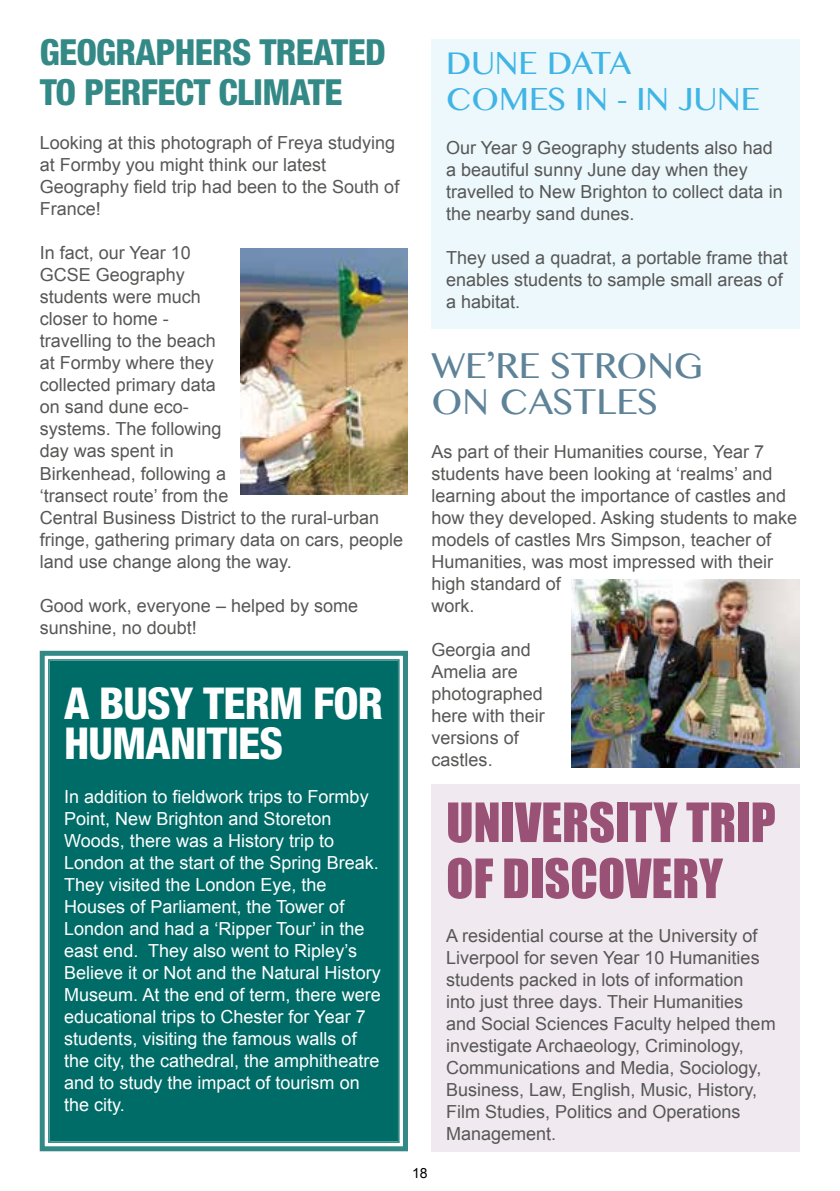
<style>
.page{position:relative;width:840px;height:1191px;background:#fff}
.page>*{position:absolute;margin:0;border:0;box-sizing:border-box;transform-origin:0 0}
.t1{font:50px/56px "Impact";color:#995276}
.t2{font:800 condensed 44px/40px "Helvetica Neue LT Std";letter-spacing:-.02em;color:#fff}
.t3{font:800 condensed 36px/40px "Helvetica Neue LT Std";letter-spacing:-.02em;color:#338986}
.t4{font:36px/36px "Myanmar MN";color:#5e8398}
.t5{font:32px/36px "Myanmar MN";color:#40b4e5}
.t6{font:18px/22px "Arial";color:#575756}
.t7{font:18px/22px "Arial";color:#fff}
.t8{font:14px "Arial";color:#000}
</style>
<div class="page">
<div style="left:431px;top:40px;width:368px;height:289px;background:#ecf8fc"></div>
<div style="left:431px;top:784px;width:368px;height:367px;background:#f0e9f0"></div>
<img style="left:240px;top:248px;width:168px;height:246px">
<svg style="left:39px;top:650px;width:369px;height:502px;background:#0c736e"></svg>
<div style="left:48px;top:659px;width:351px;height:484px;border:2px solid #338986"></div>
<img style="left:571px;top:579px;width:228px;height:188px">
<h3 class="t3" style="left:40px;top:32px;width:347px">GEOGRAPHERS TREATED<br>TO PERFECT CLIMATE</h3>
<p class="t6" style="left:40px;top:132px;width:361px">Looking at this photograph of Freya studying at Formby you might think our latest Geography field trip had been to the South of France!</p>
<p class="t6" style="left:40px;top:242px;width:365px">In fact, our Year 10<br>GCSE Geography<br>students were much<br>closer to home -<br>travelling to the beach<br>at Formby where they<br>collected primary data<br>on sand dune eco-<br>systems. The following<br>day was spent in<br>Birkenhead, following a<br>‘transect route’ from the<br>Central Business District to the rural-urban fringe, gathering primary data on cars, people land use change along the way.</p>
<p class="t6" style="left:40px;top:594px;width:320px">Good work, everyone – helped by some sunshine, no doubt!</p>
<h3 class="t5" style="left:446px;top:45px;width:315px">DUNE DATA<br>COMES IN - IN JUNE</h3>
<p class="t6" style="left:446px;top:137px;width:338px">Our Year 9 Geography students also had a beautiful sunny June day when they travelled to New Brighton to collect data in the nearby sand dunes.</p>
<p class="t6" style="left:446px;top:247px;width:343px">They used a quadrat, a portable frame that enables students to sample small areas of a habitat.</p>
<h3 class="t4" style="left:431px;top:347px;width:273px">WE’RE STRONG<br>ON CASTLES</h3>
<p class="t6" style="left:431px;top:441px;width:367px">As part of their Humanities course, Year 7 students have been looking at ‘realms’ and learning about the importance of castles and how they developed. Asking students to make models of castles Mrs Simpson, teacher of Humanities, was most impressed with their high standard of<br>work.</p>
<p class="t6" style="left:431px;top:639px;width:115px">Georgia and<br>Amelia are photographed here with their versions of castles.</p>
<h2 class="t2" style="left:64px;top:682px;width:320px">A BUSY TERM FOR<br>HUMANITIES</h2>
<p class="t7" style="left:64px;top:786px;width:318px">In addition to fieldwork trips to Formby Point, New Brighton and Storeton Woods, there was a History trip to London at the start of the Spring Break.<br>They visited the London Eye, the Houses of Parliament, the Tower of London and had a ‘Ripper Tour’ in the east end. They also went to Ripley’s Believe it or Not and the Natural History Museum. At the end of term, there were educational trips to Chester for Year 7 students, visiting the famous walls of the city, the cathedral, the amphitheatre and to study the impact of tourism on the city.</p>
<h1 class="t1" style="left:446px;top:793px;width:331px">UNIVERSITY TRIP<br>OF DISCOVERY</h1>
<p class="t6" style="left:446px;top:925px;width:331px">A residential course at the University of Liverpool for seven Year 10 Humanities students packed in lots of information into just three days. Their Humanities and Social Sciences Faculty helped them investigate Archaeology, Criminology, Communications and Media, Sociology, Business, Law, English, Music, History, Film Studies, Politics and Operations Management.</p>
<p class="t8" style="left:412px;top:1164px;width:17px">18</p>
</div>
